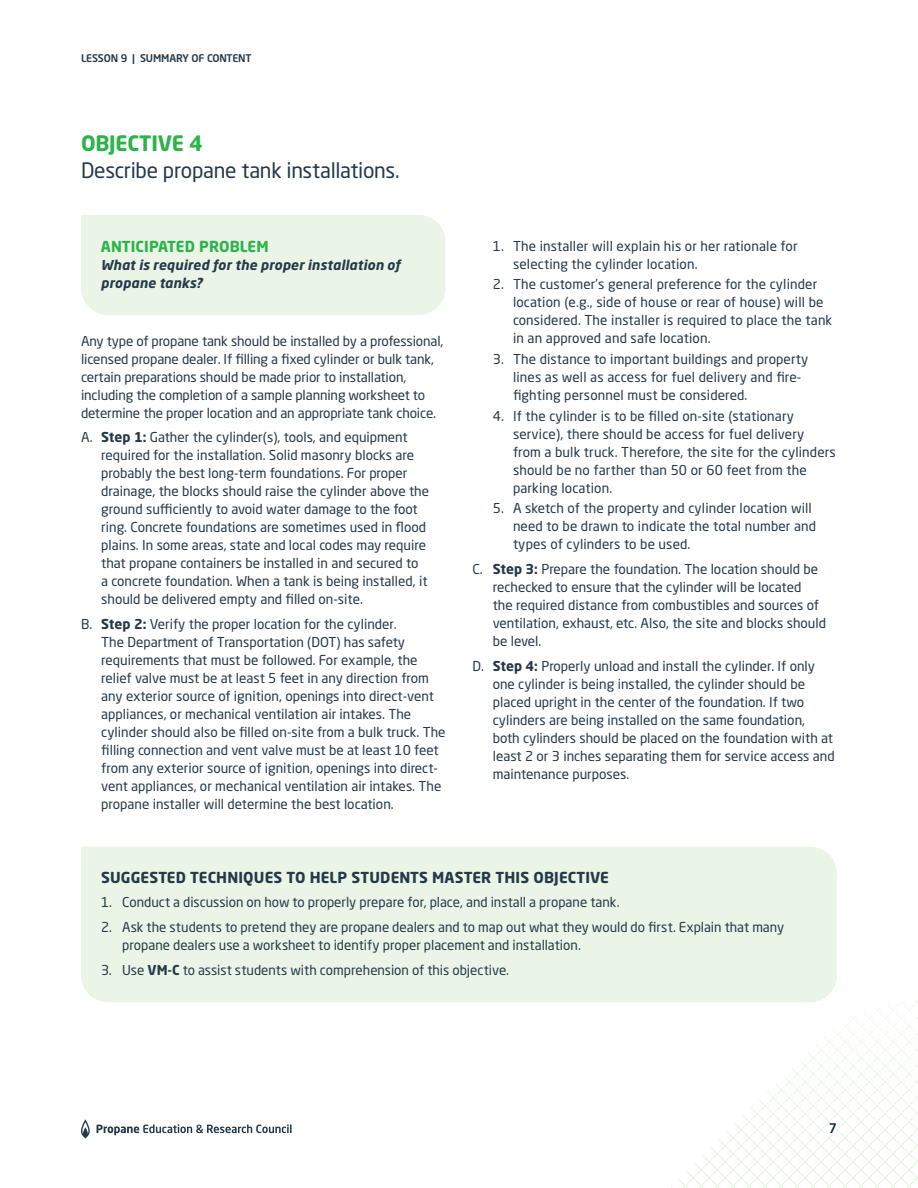
<style>
.page{position:relative;width:918px;height:1188px;background:#fff}
.page>*{position:absolute;margin:0;border:0;box-sizing:border-box;transform-origin:0 0}
.t1{font:21px "Neo Sans W1 G";letter-spacing:-.015em;color:#253948}
.t2{font:700 21px "Neo Sans W1 G";letter-spacing:-.01em;color:#2cb34a}
.t3{font:700 15px "Neo Sans W1 G";letter-spacing:.01em;color:#253948}
.t4{font:700 15px "Neo Sans W1 G";letter-spacing:.01em;color:#2cb34a}
.t5{font:13.5px/18px "Neo Sans W1 G";color:#253948}
.t6{font:italic 700 13.5px/18px "Neo Sans W1 G";letter-spacing:.015em;color:#253948}
.t7{font:500 13.2px "Neo Sans W1 G";color:#1c2b39}
.t8{font:500 10.5px "Neo Sans W1 G";letter-spacing:-.01em;color:#253948}
.s1{font-weight:700}
</style>
<div class="page">
<div style="left:81px;top:215px;width:365px;height:100px;background:#eaf4e7"></div>
<svg style="left:671px;top:1000px;width:247px;height:188px"></svg>
<svg style="left:81px;top:1119px;width:9px;height:19px"></svg>
<svg style="left:97px;top:1124px;width:195px;height:11px"></svg>
<div style="left:81px;top:847px;width:756px;height:155px;background:#eaf4e7"></div>
<p class="t8" style="left:81px;top:52px;width:172px">LESSON 9 | SUMMARY OF CONTENT</p>
<h1 class="t2" style="left:81px;top:130px;width:123px">OBJECTIVE 4</h1>
<h1 class="t1" style="left:81px;top:157px;width:320px">Describe propane tank installations.</h1>
<p class="t4" style="left:101px;top:237px;width:169px">ANTICIPATED PROBLEM</p>
<p class="t6" style="left:101px;top:256px;width:301px">What is required for the proper installation of propane tanks?</p>
<p class="t5" style="left:81px;top:331px;width:364px">Any type of propane tank should be installed by a professional, licensed propane dealer. If filling a fixed cylinder or bulk tank, certain preparations should be made prior to installation, including the completion of a sample planning worksheet to determine the proper location and an appropriate tank choice.</p>
<p class="t5" style="left:101px;top:428px;width:329px;text-indent:-20px">A. <span class="s1">Step 1:</span> Gather the cylinder(s), tools, and equipment required for the installation. Solid masonry blocks are probably the best long-term foundations. For proper drainage, the blocks should raise the cylinder above the ground sufficiently to avoid water damage to the foot ring. Concrete foundations are sometimes used in flood plains. In some areas, state and local codes may require that propane containers be installed in and secured to<br>a concrete foundation. When a tank is being installed, it should be delivered empty and filled on-site.</p>
<p class="t5" style="left:101px;top:615px;width:346px;text-indent:-20px">B. <span class="s1">Step 2:</span> Verify the proper location for the cylinder.<br>The Department of Transportation (DOT) has safety requirements that must be followed. For example, the relief valve must be at least 5 feet in any direction from any exterior source of ignition, openings into direct-vent appliances, or mechanical ventilation air intakes. The cylinder should also be filled on-site from a bulk truck. The filling connection and vent valve must be at least 10 feet from any exterior source of ignition, openings into direct&shy;vent appliances, or mechanical ventilation air intakes. The propane installer will determine the best location.</p>
<p class="t5" style="left:513px;top:237px;width:286px;text-indent:-20px">1. The installer will explain his or her rationale for selecting the cylinder location.</p>
<p class="t5" style="left:513px;top:275px;width:321px;text-indent:-20px">2. The customer’s general preference for the cylinder location (e.g., side of house or rear of house) will be considered. The installer is required to place the tank in an approved and safe location.</p>
<p class="t5" style="left:513px;top:350px;width:297px;text-indent:-20px">3. The distance to important buildings and property lines as well as access for fuel delivery and fire&shy;fighting personnel must be considered.</p>
<p class="t5" style="left:513px;top:407px;width:324px;text-indent:-20px">4. If the cylinder is to be filled on-site (stationary service), there should be access for fuel delivery<br>from a bulk truck. Therefore, the site for the cylinders should be no farther than 50 or 60 feet from the parking location.</p>
<p class="t5" style="left:513px;top:499px;width:305px;text-indent:-20px">5. A sketch of the property and cylinder location will need to be drawn to indicate the total number and types of cylinders to be used.</p>
<p class="t5" style="left:493px;top:560px;width:335px;text-indent:-20px">C. <span class="s1">Step 3:</span> Prepare the foundation. The location should be rechecked to ensure that the cylinder will be located<br>the required distance from combustibles and sources of ventilation, exhaust, etc. Also, the site and blocks should be level.</p>
<p class="t5" style="left:493px;top:657px;width:344px;text-indent:-20px">D. <span class="s1">Step 4:</span> Properly unload and install the cylinder. If only one cylinder is being installed, the cylinder should be placed upright in the center of the foundation. If two cylinders are being installed on the same foundation, both cylinders should be placed on the foundation with at least 2 or 3 inches separating them for service access and maintenance purposes.</p>
<p class="t3" style="left:101px;top:867px;width:509px">SUGGESTED TECHNIQUES TO HELP STUDENTS MASTER THIS OBJECTIVE</p>
<p class="t5" style="left:101px;top:893px;width:520px">1. Conduct a discussion on how to properly prepare for, place, and install a propane tank.</p>
<p class="t5" style="left:122px;top:918px;width:664px;text-indent:-21px">2. Ask the students to pretend they are propane dealers and to map out what they would do first. Explain that many propane dealers use a worksheet to identify proper placement and installation.</p>
<p class="t5" style="left:101px;top:961px;width:410px">3. Use <span class="s1">VM-C</span> to assist students with comprehension of this objective.</p>
<p class="t7" style="left:829px;top:1120px;width:10px">7</p>
</div>
